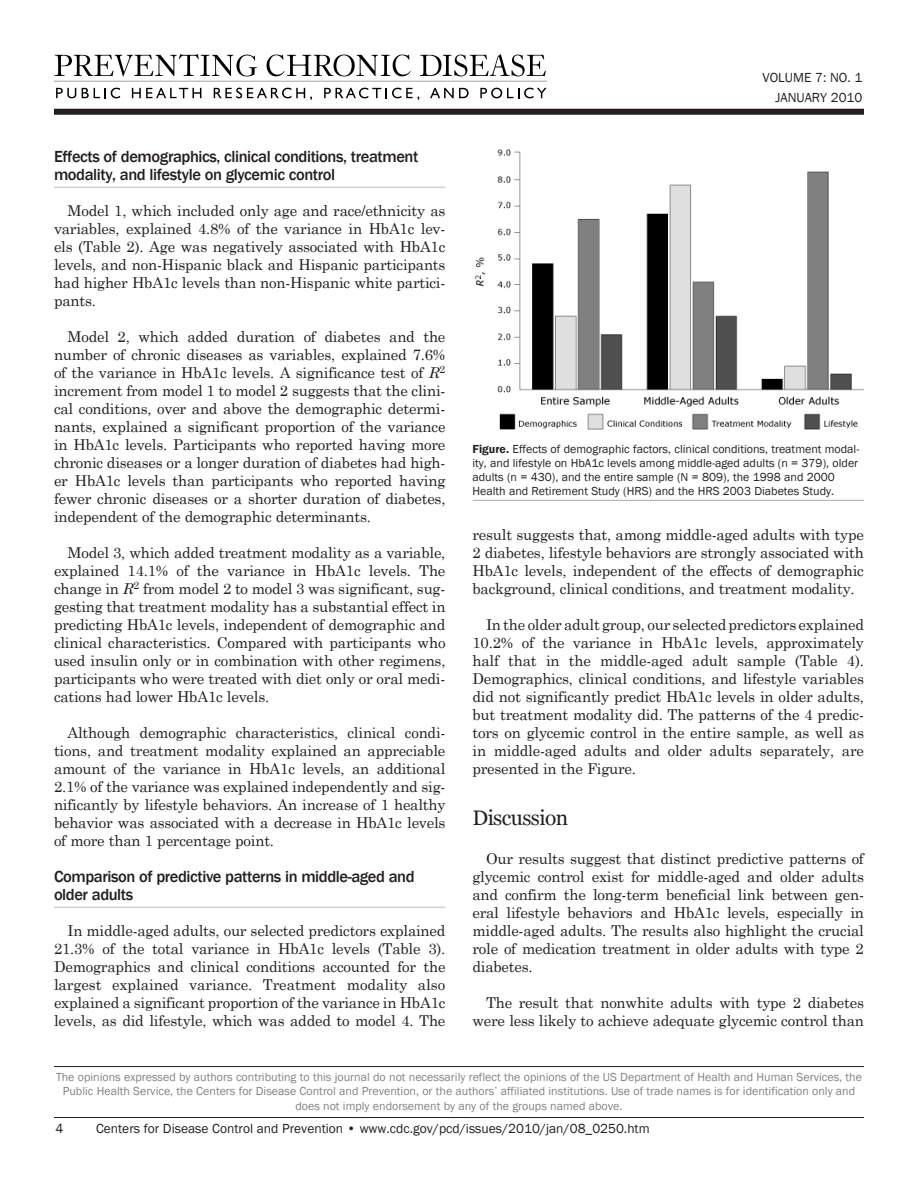
<style>
.page{position:relative;width:918px;height:1188px;background:#fff}
.page>*{position:absolute;margin:0;border:0;box-sizing:border-box;transform-origin:0 0}
.t1{font:21px "Georgia";letter-spacing:-.025em;color:#231f20}
.t2{font:500 16.5px/18px "Franklin Gothic";letter-spacing:-.025em;color:#231f20}
.t3{font:15px/18px "Century Schoolbook";letter-spacing:-.015em;color:#231f20;text-align:justify}
.t4{font:13.5px/19.5px "Franklin Gothic";color:#231f20;text-align:right}
.t5{font:12px/14.4px "Franklin Gothic";color:#808285;text-align:center}
.t6{font:12px/14.2px "Franklin Gothic";color:#231f20}
.s1{font-style:italic}
.s2{font-weight:600}
</style>
<div class="page">
<svg style="left:54px;top:54px;width:203px;height:22px"></svg>
<svg style="left:267px;top:55px;width:144px;height:21px"></svg>
<svg style="left:420px;top:54px;width:126px;height:22px"></svg>
<svg style="left:56px;top:88px;width:20px;height:10px"></svg>
<svg style="left:82px;top:88px;width:38px;height:10px"></svg>
<svg style="left:132px;top:88px;width:69px;height:10px"></svg>
<svg style="left:214px;top:88px;width:98px;height:12px"></svg>
<svg style="left:324px;top:88px;width:95px;height:12px"></svg>
<svg style="left:430px;top:88px;width:39px;height:10px"></svg>
<svg style="left:480px;top:88px;width:67px;height:10px"></svg>
<hr style="left:54px;top:81px;width:493px;height:1px;background:#b0b0b0">
<div style="left:54px;top:109px;width:810px;height:6px;background:#231f20"></div>
<hr style="left:54px;top:1117px;width:810px;height:1px;background:#231f20">
<hr style="left:54px;top:1066px;width:810px;height:1px;background:#231f20">
<hr style="left:54px;top:187px;width:392px;height:1px;background:#d1d2d4">
<hr style="left:54px;top:907px;width:392px;height:1px;background:#d1d2d4">
<img style="left:475px;top:149px;width:389px;height:281px">
<hr style="left:472px;top:500px;width:392px;height:1px;background:#a8a9ad">
<p class="t2" style="left:54px;top:148px;width:366px">Effects of demographics, clinical conditions, treatment modality, and lifestyle on glycemic control</p>
<p class="t3" style="left:54px;top:200px;width:393px;text-indent:14px">Model 1, which included only age and race/ethnicity as variables, explained 4.8% of the variance in HbA1c lev&shy;els (Table 2). Age was negatively associated with HbA1c levels, and non-Hispanic black and Hispanic participants had higher HbA1c levels than non-Hispanic white partici&shy;pants.</p>
<p class="t3" style="left:54px;top:326px;width:393px;text-indent:14px">Model 2, which added duration of diabetes and the number of chronic diseases as variables, explained 7.6% of the variance in HbA1c levels. A significance test of <span class="s1">R</span><sup>2 </sup>increment from model 1 to model 2 suggests that the clini&shy;cal conditions, over and above the demographic determi&shy;nants, explained a significant proportion of the variance in HbA1c levels. Participants who reported having more chronic diseases or a longer duration of diabetes had high&shy;er HbA1c levels than participants who reported having fewer chronic diseases or a shorter duration of diabetes, independent of the demographic determinants.</p>
<p class="t3" style="left:54px;top:542px;width:393px;text-indent:14px">Model 3, which added treatment modality as a variable, explained 14.1% of the variance in HbA1c levels. The change in <span class="s1">R</span><sup>2</sup> from model 2 to model 3 was significant, sug&shy;gesting that treatment modality has a substantial effect in predicting HbA1c levels, independent of demographic and clinical characteristics. Compared with participants who used insulin only or in combination with other regimens, participants who were treated with diet only or oral medi&shy;cations had lower HbA1c levels.</p>
<p class="t3" style="left:54px;top:722px;width:393px;text-indent:14px">Although demographic characteristics, clinical condi&shy;tions, and treatment modality explained an appreciable amount of the variance in HbA1c levels, an additional 2.1% of the variance was explained independently and sig&shy;nificantly by lifestyle behaviors. An increase of 1 healthy behavior was associated with a decrease in HbA1c levels of more than 1 percentage point.</p>
<p class="t2" style="left:54px;top:868px;width:362px">Comparison of predictive patterns in middle-aged and older adults</p>
<p class="t3" style="left:54px;top:920px;width:393px;text-indent:14px">In middle-aged adults, our selected predictors explained 21.3% of the total variance in HbA1c levels (Table 3).<br>Demographics and clinical conditions accounted for the largest explained variance. Treatment modality also explained a significant proportion of the variance in HbA1c levels, as did lifestyle, which was added to model 4. The</p>
<p class="t4" style="left:763px;top:68px;width:101px">VOLUME 7: NO. 1<br>JANUARY 2010</p>
<p class="t6" style="left:472px;top:442px;width:388px"><span class="s2">Figure.</span> Effects of demographic factors, clinical conditions, treatment modal&shy;ity, and lifestyle on HbA1c levels among middle-aged adults (n = 379), older adults (n = 430), and the entire sample (N = 809), the 1998 and 2000<br>Health and Retirement Study (HRS) and the HRS 2003 Diabetes Study.</p>
<p class="t3" style="left:472px;top:524px;width:393px">result suggests that, among middle-aged adults with type 2 diabetes, lifestyle behaviors are strongly associated with HbA1c levels, independent of the effects of demographic background, clinical conditions, and treatment modality.</p>
<p class="t3" style="left:472px;top:614px;width:393px;text-indent:14px">In the older adult group, our selected predictors explained 10.2% of the variance in HbA1c levels, approximately half that in the middle-aged adult sample (Table 4).<br>Demographics, clinical conditions, and lifestyle variables did not significantly predict HbA1c levels in older adults, but treatment modality did. The patterns of the 4 predic&shy;tors on glycemic control in the entire sample, as well as in middle-aged adults and older adults separately, are presented in the Figure.</p>
<h1 class="t1" style="left:472px;top:805px;width:97px">Discussion</h1>
<p class="t3" style="left:472px;top:848px;width:393px;text-indent:14px">Our results suggest that distinct predictive patterns of glycemic control exist for middle-aged and older adults and confirm the long-term beneficial link between gen&shy;eral lifestyle behaviors and HbA1c levels, especially in middle-aged adults. The results also highlight the crucial role of medication treatment in older adults with type 2 diabetes.</p>
<p class="t3" style="left:472px;top:992px;width:393px;text-align:right">The result that nonwhite adults with type 2 diabetes were less likely to achieve adequate glycemic control than</p>
<p class="t5" style="left:56px;top:1070px;width:807px">The opinions expressed by authors contributing to this journal do not necessarily reflect the opinions of the US Department of Health and Human Services, the<br>Public Health Service, the Centers for Disease Control and Prevention, or the authors’ affiliated institutions. Use of trade names is for identification only and does not imply endorsement by any of the groups named above.</p>
<p class="t4" style="left:96px;top:1119px;width:555px">Centers for Disease Control and Prevention • www.cdc.gov/pcd/issues/2010/jan/08_0250.htm</p>
</div>
